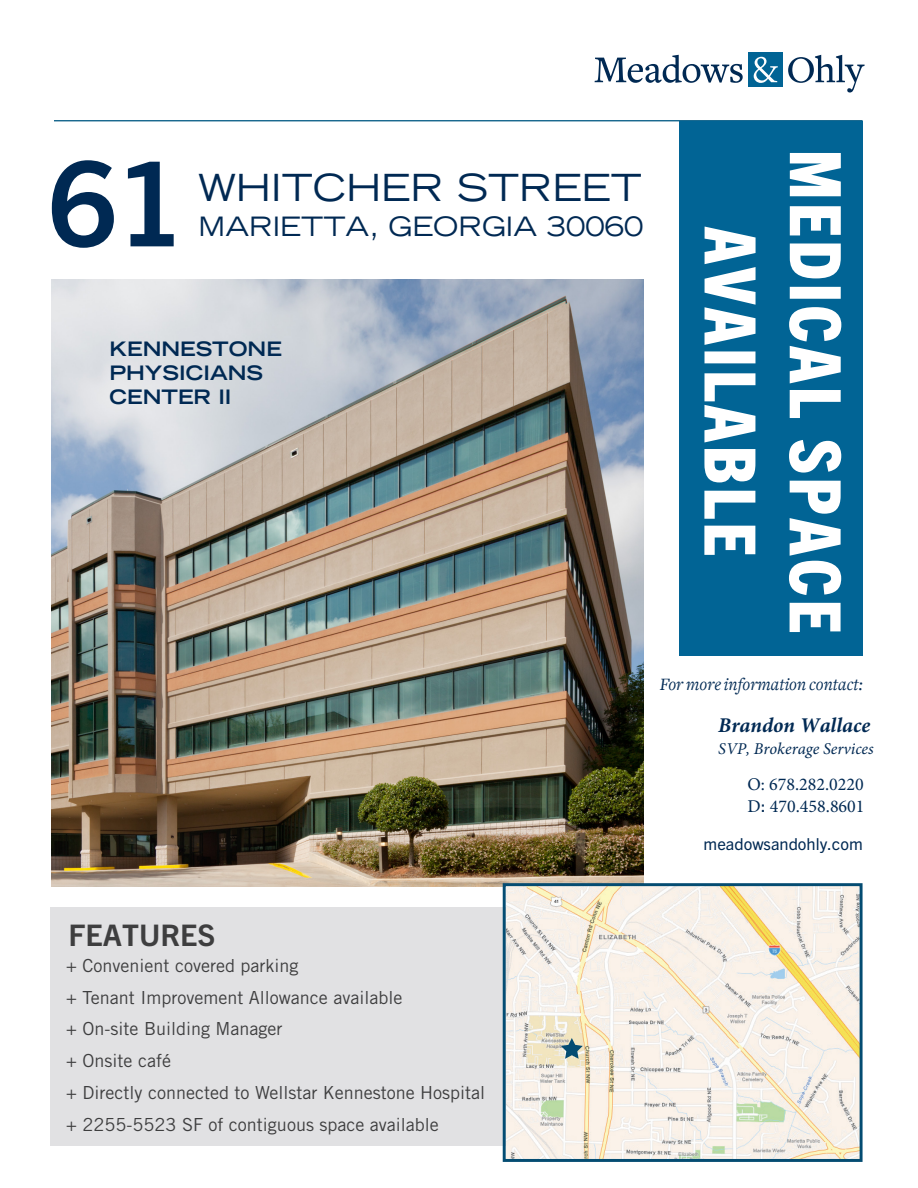
<style>
.page{position:relative;width:918px;height:1188px;background:#fff}
.page>*{position:absolute;margin:0;border:0;box-sizing:border-box;transform-origin:0 0}
.t1{font:700 117.9px "Trade Gothic Next LT Pro";color:#002953}
.t2{font:800 condensed 70.95px "Trade Gothic Next LT Pro";letter-spacing:.04em;color:#fff}
.t3{font:expanded 37.35px "Trade Gothic LT Std";color:#002953}
.t4{font:700 29.85px "Trade Gothic Next LT Pro";color:#3e3e3f}
.t5{font:expanded 26.7px "Trade Gothic LT Std";color:#002953}
.t6{font:italic 700 21px "Minion Pro";color:#002953}
.t7{font:700 expanded 19.95px/23.9px "Trade Gothic LT Std";color:#002953}
.t8{font:18px/31.8px "Trade Gothic LT Std";color:#3e3e3f}
.t9{font:18px/21.6px "Minion Pro";color:#002953}
.t10{font:italic 18px "Freight Text";color:#002953}
.t11{font:italic 16.5px "Minion Pro";color:#002953}
.t12{font:16.5px "Trade Gothic Next LT Pro";color:#002953}
.s1{font-family:"Trade Gothic Next LT Pro"}
</style>
<div class="page">
<img style="left:51px;top:279px;width:593px;height:608px">
<div style="left:748px;top:53px;width:35px;height:34px;background:#016495"></div>
<svg style="left:595px;top:55px;width:148px;height:28px"></svg>
<svg style="left:754px;top:57px;width:24px;height:26px"></svg>
<svg style="left:788px;top:55px;width:77px;height:38px"></svg>
<hr style="left:54px;top:120px;width:809px;height:1px;background:#005983">
<div style="left:680px;top:121px;width:183px;height:535px;background:#016495"></div>
<div style="left:51px;top:907px;width:466px;height:239px;background:#e1e1e3"></div>
<img style="left:507px;top:887px;width:352px;height:271px">
<svg style="left:561px;top:1038px;width:22px;height:21px"></svg>
<div style="left:503px;top:883px;width:360px;height:279px;border:3px solid #044c72"></div>
<h1 class="t1" style="left:49px;top:121px;width:137px">61</h1>
<h3 class="t3" style="left:199px;top:163px;width:445px">WHITCHER STREET</h3>
<h3 class="t5" style="left:199px;top:209px;width:446px">MARIETTA, GEORGIA 30060</h3>
<p class="t7" style="left:109px;top:337px;width:174px">KENNESTONE<br>PHYSICIANS<br>CENTER II</p>
<h2 class="t2" style="left:779px;top:226px;width:332px;rotate:90deg">AVAILABLE</h2>
<h2 class="t2" style="left:864px;top:149px;width:486px;rotate:90deg">MEDICAL SPACE</h2>
<p class="t10" style="left:660px;top:675px;width:205px">For more information contact:</p>
<p class="t6" style="left:718px;top:711px;width:153px">Brandon Wallace</p>
<p class="t11" style="left:718px;top:737px;width:157px">SVP, Brokerage Services</p>
<p class="t9" style="left:748px;top:774px;width:119px">O: 678.282.0220<br>D<span class="s1">:</span> 470.458.8601</p>
<p class="t12" style="left:704px;top:833px;width:161px">meadowsandohly.com</p>
<h3 class="t4" style="left:69px;top:915px;width:148px">FEATURES</h3>
<p class="t8" style="left:66px;top:949px;width:421px">+ Convenient covered parking<br>+ Tenant Improvement Allowance available<br>+ On-site Building Manager<br>+ Onsite café<br>+ Directly connected to Wellstar Kennestone Hospital + 2255-5523 SF of contiguous space available</p>
</div>
